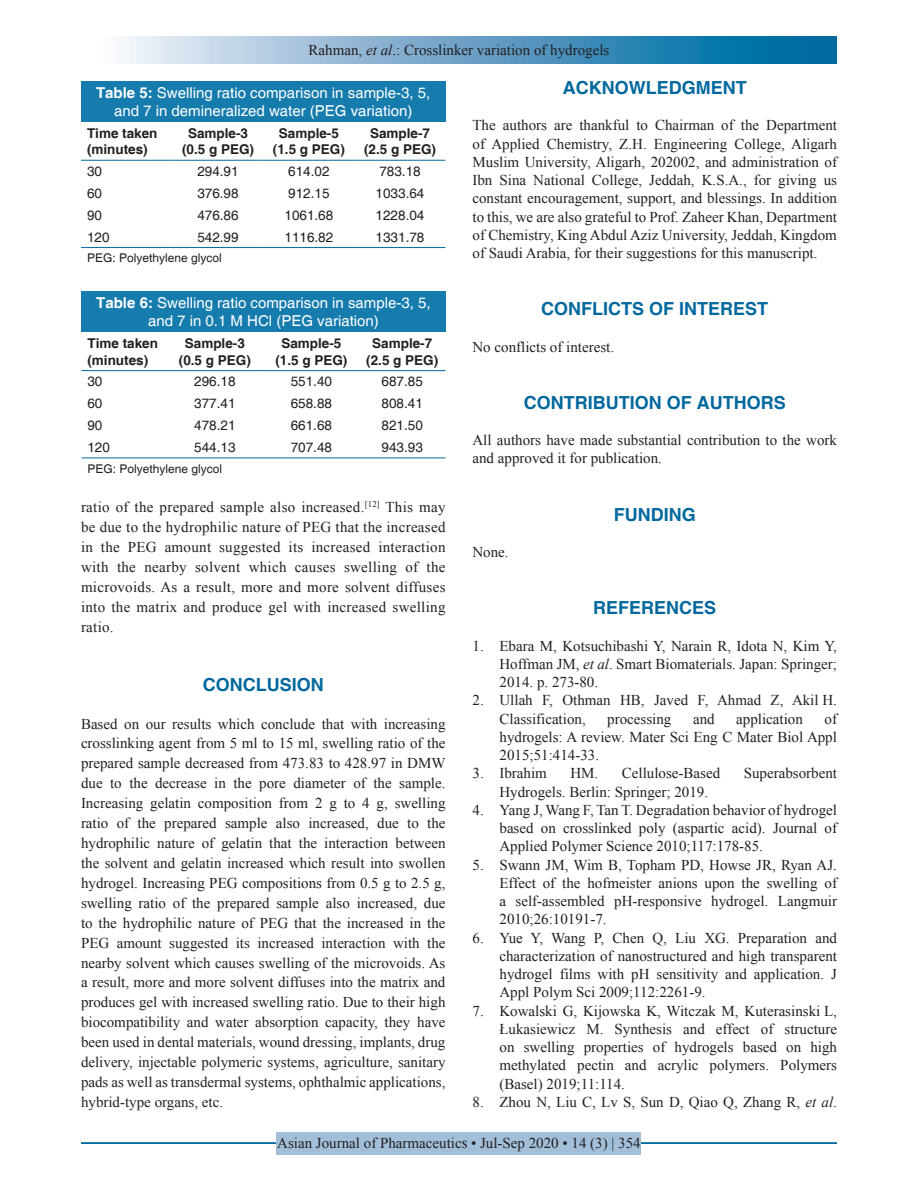
<style>
.page{position:relative;width:918px;height:1188px;background:#fff}
.page>*{position:absolute;margin:0;border:0;box-sizing:border-box;transform-origin:0 0}
.t1{font:700 18px "Helvetica";color:#00689e}
.TX{font:15px/20px "Times New Roman";color:#231f20;text-align:justify}
.REF{font:15px/18.3px "Times New Roman";color:#231f20;text-align:justify}
.TT{font:15px/18px "Helvetica";color:#fff;text-align:center}
.TCH{font:700 13.5px/16.5px "Helvetica";color:#231f20;text-align:center}
.TB{font:13.5px "Helvetica";color:#231f20}
.TBL{font:13.5px "Helvetica";color:#231f20}
.TFN{font:12px "Helvetica";color:#231f20}
.s1{font-style:italic}
.s2{font-weight:700}
</style>
<div class="page">
<div style="left:81px;top:37px;width:756px;height:27px;background:linear-gradient(to right,#fcf4fb,#005d99)"></div>
<hr style="left:81px;top:1142px;width:756px;height:2px;background:#00689e">
<div style="left:277px;top:1132px;width:364px;height:22px;background:#a2bfda"></div>
<div style="left:81px;top:291px;width:365px;height:41px;background:#167cae"></div>
<hr style="left:81px;top:458px;width:85px;height:1px;background:#00689e">
<hr style="left:166px;top:458px;width:98px;height:1px;background:#00689e">
<hr style="left:264px;top:458px;width:95px;height:1px;background:#00689e">
<hr style="left:359px;top:458px;width:86px;height:1px;background:#00689e">
<hr style="left:81px;top:370px;width:85px;height:1px;background:#00689e">
<hr style="left:166px;top:370px;width:98px;height:1px;background:#00689e">
<hr style="left:264px;top:370px;width:95px;height:1px;background:#00689e">
<hr style="left:359px;top:370px;width:86px;height:1px;background:#00689e">
<div style="left:81px;top:81px;width:365px;height:41px;background:#167cae"></div>
<hr style="left:81px;top:247px;width:92px;height:1px;background:#00689e">
<hr style="left:173px;top:247px;width:90px;height:1px;background:#00689e">
<hr style="left:263px;top:247px;width:92px;height:1px;background:#00689e">
<hr style="left:355px;top:247px;width:90px;height:1px;background:#00689e">
<hr style="left:81px;top:160px;width:92px;height:1px;background:#00689e">
<hr style="left:173px;top:160px;width:90px;height:1px;background:#00689e">
<hr style="left:263px;top:160px;width:92px;height:1px;background:#00689e">
<hr style="left:355px;top:160px;width:90px;height:1px;background:#00689e">
<p class="TX" style="left:309px;top:40px;width:302px">Rahman, <span class="s1">et al</span>.: Crosslinker variation of hydrogels</p>
<p class="TT" style="left:96px;top:84px;width:336px"><span class="s2">Table 5:</span> Swelling ratio comparison in sample-3, 5, and 7 in demineralized water (PEG variation)</p>
<p class="TCH" style="left:87px;top:125px;width:72px;text-align:left">Time taken (minutes)</p>
<p class="TCH" style="left:182px;top:125px;width:74px">Sample-3 (0.5 g PEG)</p>
<p class="TCH" style="left:273px;top:125px;width:74px">Sample-5 (1.5 g PEG)</p>
<p class="TCH" style="left:364px;top:125px;width:74px">Sample-7 (2.5 g PEG)</p>
<p class="TB" style="left:87px;top:164px;width:17px">30</p>
<p class="TB" style="left:197px;top:164px;width:43px">294.91</p>
<p class="TB" style="left:288px;top:164px;width:43px">614.02</p>
<p class="TB" style="left:379px;top:164px;width:43px">783.18</p>
<p class="TB" style="left:87px;top:185px;width:17px">60</p>
<p class="TB" style="left:197px;top:185px;width:43px">376.98</p>
<p class="TB" style="left:288px;top:185px;width:43px">912.15</p>
<p class="TB" style="left:376px;top:185px;width:50px">1033.64</p>
<p class="TB" style="left:87px;top:207px;width:17px">90</p>
<p class="TB" style="left:197px;top:207px;width:43px">476.86</p>
<p class="TB" style="left:285px;top:207px;width:50px">1061.68</p>
<p class="TB" style="left:376px;top:207px;width:50px">1228.04</p>
<p class="TBL" style="left:87px;top:229px;width:24px">120</p>
<p class="TBL" style="left:197px;top:229px;width:43px">542.99</p>
<p class="TBL" style="left:285px;top:229px;width:50px">1116.82</p>
<p class="TBL" style="left:376px;top:229px;width:50px">1331.78</p>
<p class="TFN" style="left:87px;top:251px;width:136px">PEG: Polyethylene glycol</p>
<p class="TT" style="left:96px;top:295px;width:336px"><span class="s2">Table 6:</span> Swelling ratio comparison in sample-3, 5, and 7 in 0.1 M HCl (PEG variation)</p>
<p class="TCH" style="left:87px;top:336px;width:72px;text-align:left">Time taken (minutes)</p>
<p class="TCH" style="left:179px;top:336px;width:74px">Sample-3 (0.5 g PEG)</p>
<p class="TCH" style="left:275px;top:336px;width:74px">Sample-5 (1.5 g PEG)</p>
<p class="TCH" style="left:366px;top:336px;width:74px">Sample-7 (2.5 g PEG)</p>
<p class="TB" style="left:87px;top:374px;width:17px">30</p>
<p class="TB" style="left:194px;top:374px;width:43px">296.18</p>
<p class="TB" style="left:291px;top:374px;width:43px">551.40</p>
<p class="TB" style="left:382px;top:374px;width:43px">687.85</p>
<p class="TB" style="left:87px;top:396px;width:17px">60</p>
<p class="TB" style="left:194px;top:396px;width:43px">377.41</p>
<p class="TB" style="left:291px;top:396px;width:43px">658.88</p>
<p class="TB" style="left:382px;top:396px;width:43px">808.41</p>
<p class="TB" style="left:87px;top:418px;width:17px">90</p>
<p class="TB" style="left:194px;top:418px;width:43px">478.21</p>
<p class="TB" style="left:291px;top:418px;width:43px">661.68</p>
<p class="TB" style="left:382px;top:418px;width:43px">821.50</p>
<p class="TBL" style="left:87px;top:439px;width:24px">120</p>
<p class="TBL" style="left:194px;top:439px;width:43px">544.13</p>
<p class="TBL" style="left:291px;top:439px;width:43px">707.48</p>
<p class="TBL" style="left:382px;top:439px;width:43px">943.93</p>
<p class="TFN" style="left:87px;top:462px;width:136px">PEG: Polyethylene glycol</p>
<p class="TX" style="left:81px;top:497px;width:366px">ratio of the prepared sample also increased.<sup>[12]</sup> This may be due to the hydrophilic nature of PEG that the increased in the PEG amount suggested its increased interaction with the nearby solvent which causes swelling of the microvoids. As a result, more and more solvent diffuses into the matrix and produce gel with increased swelling ratio.</p>
<h1 class="t1" style="left:203px;top:673px;width:122px">CONCLUSION</h1>
<p class="TX" style="left:81px;top:713px;width:366px">Based on our results which conclude that with increasing crosslinking agent from 5 ml to 15 ml, swelling ratio of the prepared sample decreased from 473.83 to 428.97 in DMW due to the decrease in the pore diameter of the sample.<br>Increasing gelatin composition from 2 g to 4 g, swelling ratio of the prepared sample also increased, due to the hydrophilic nature of gelatin that the interaction between the solvent and gelatin increased which result into swollen hydrogel. Increasing PEG compositions from 0.5 g to 2.5 g, swelling ratio of the prepared sample also increased, due to the hydrophilic nature of PEG that the increased in the PEG amount suggested its increased interaction with the nearby solvent which causes swelling of the microvoids. As a result, more and more solvent diffuses into the matrix and produces gel with increased swelling ratio. Due to their high biocompatibility and water absorption capacity, they have been used in dental materials, wound dressing, implants, drug delivery, injectable polymeric systems, agriculture, sanitary pads as well as transdermal systems, ophthalmic applications, hybrid-type organs, etc.</p>
<h1 class="t1" style="left:563px;top:77px;width:185px">ACKNOWLEDGMENT</h1>
<p class="TX" style="left:472px;top:116px;width:366px;line-height:18.3px">The authors are thankful to Chairman of the Department of Applied Chemistry, Z.H. Engineering College, Aligarh Muslim University, Aligarh, 202002, and administration of Ibn Sina National College, Jeddah, K.S.A., for giving us constant encouragement, support, and blessings. In addition to this, we are also grateful to Prof. Zaheer Khan, Department of Chemistry, King Abdul Aziz University, Jeddah, Kingdom of Saudi Arabia, for their suggestions for this manuscript.</p>
<h1 class="t1" style="left:541px;top:298px;width:229px">CONFLICTS OF INTEREST</h1>
<p class="TX" style="left:472px;top:336px;width:143px">No conflicts of interest.</p>
<h1 class="t1" style="left:524px;top:392px;width:263px">CONTRIBUTION OF AUTHORS</h1>
<p class="TX" style="left:472px;top:431px;width:366px;line-height:18.3px">All authors have made substantial contribution to the work and approved it for publication.</p>
<p class="TX" style="left:472px;top:542px;width:38px">None.</p>
<h1 class="t1" style="left:614px;top:503px;width:83px">FUNDING</h1>
<h1 class="t1" style="left:593px;top:597px;width:125px">REFERENCES</h1>
<p class="REF" style="left:500px;top:636px;width:339px;text-indent:-27px">1. Ebara M, Kotsuchibashi Y, Narain R, Idota N, Kim Y, Hoffman JM, <span class="s1">et al</span>. Smart Biomaterials. Japan: Springer; 2014. p. 273-80.</p>
<p class="REF" style="left:500px;top:691px;width:339px;text-indent:-27px">2. Ullah F, Othman HB, Javed F, Ahmad Z, Akil H.<br>Classification,</p>
<p class="REF" style="left:607px;top:709px;width:66px">processing</p>
<p class="REF" style="left:693px;top:709px;width:23px">and</p>
<p class="REF" style="left:736px;top:709px;width:68px">application</p>
<p class="REF" style="left:500px;top:709px;width:339px;text-indent:325px">of hydrogels: A review. Mater Sci Eng C Mater Biol Appl 2015;51:414-33.</p>
<p class="REF" style="left:472px;top:764px;width:76px">3. Ibrahim</p>
<p class="REF" style="left:570px;top:764px;width:151px">HM. Cellulose-Based</p>
<p class="REF" style="left:744px;top:764px;width:95px">Superabsorbent</p>
<p class="REF" style="left:500px;top:782px;width:210px">Hydrogels. Berlin: Springer; 2019.</p>
<p class="REF" style="left:500px;top:800px;width:339px;text-indent:-27px">4. Yang J, Wang F, Tan T. Degradation behavior of hydrogel based on crosslinked poly (aspartic acid). Journal of Applied Polymer Science 2010;117:178-85.</p>
<p class="REF" style="left:500px;top:855px;width:339px;text-indent:-27px">5. Swann JM, Wim B, Topham PD, Howse JR, Ryan AJ.<br>Effect of the hofmeister anions upon the swelling of a self-assembled pH-responsive hydrogel. Langmuir 2010;26:10191-7.</p>
<p class="REF" style="left:500px;top:928px;width:339px;text-indent:-27px">6. Yue Y, Wang P, Chen Q, Liu XG. Preparation and characterization of nanostructured and high transparent hydrogel films with pH sensitivity and application. J Appl Polym Sci 2009;112:2261-9.</p>
<p class="REF" style="left:500px;top:1001px;width:339px;text-indent:-27px">7. Kowalski G, Kijowska K, Witczak M, Kuterasinski L, Łukasiewicz M. Synthesis and effect of structure on swelling properties of hydrogels based on high methylated pectin and acrylic polymers. Polymers (Basel) 2019;11:114.</p>
<p class="REF" style="left:472px;top:1092px;width:366px">8. Zhou N, Liu C, Lv S, Sun D, Qiao Q, Zhang R, <span class="s1">et al</span>.</p>
<p class="TX" style="left:277px;top:1133px;width:365px">Asian Journal of Pharmaceutics • Jul-Sep 2020 • 14 (3) | 354</p>
</div>
